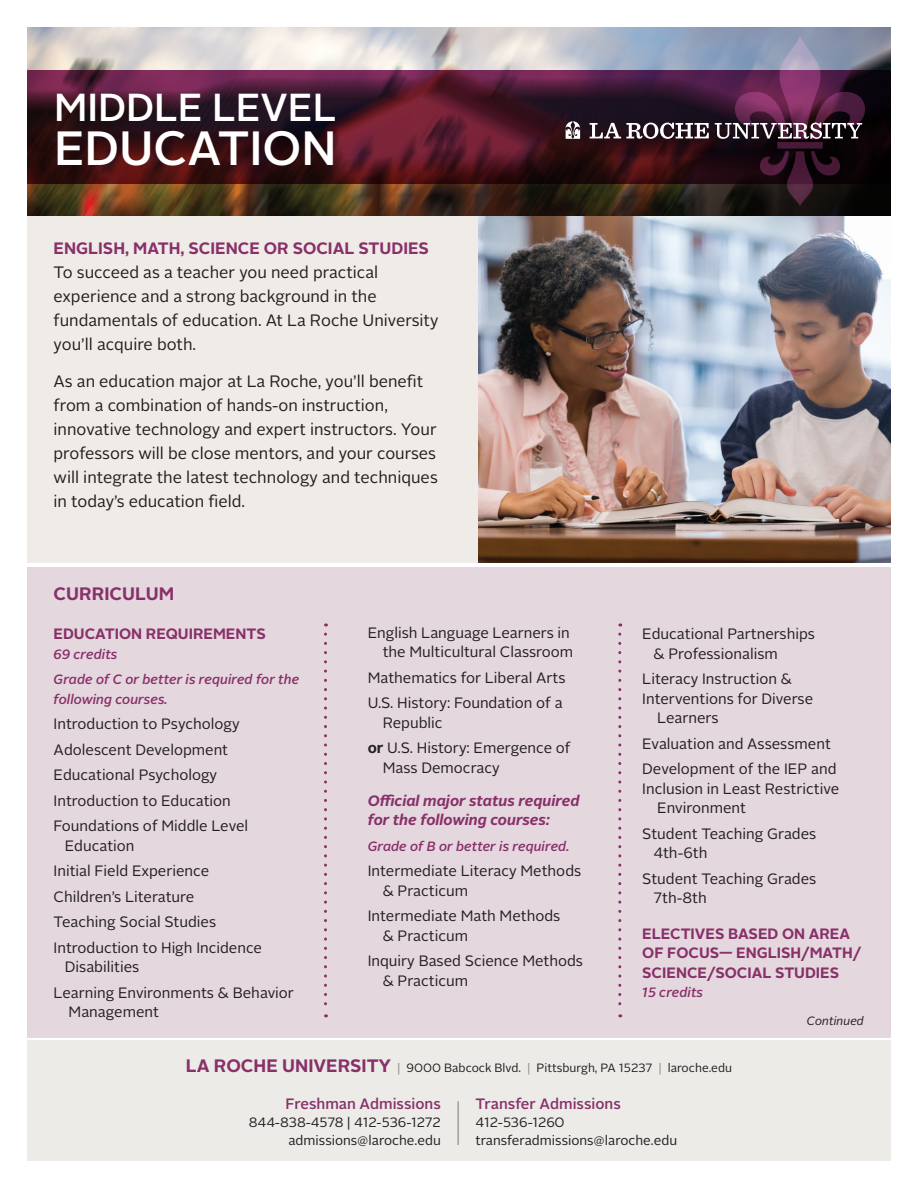
<style>
.page{position:relative;width:918px;height:1188px;background:#fff}
.page>*{position:absolute;margin:0;border:0;box-sizing:border-box;transform-origin:0 0}
.t1{font:500 48px "Alright Sans";color:#fff}
.t2{font:500 39px "Alright Sans";color:#fff}
.t3{font:700 18px "Alright Sans";color:#883069}
.t4{font:16.5px/24px "Alright Sans";color:#231f20}
.t5{font:700 16.5px "Alright Sans";color:#883069}
.Classes_List{font:15px/19.5px "Alright Sans";color:#231f20}
.Classes_Headers{font:700 15px/19.5px "Alright Sans";color:#883069}
.Classes_List-2{font:italic 700 15px/19.5px "Alright Sans";color:#883069}
.t6{font:500 15px "Alright Sans";color:#883069}
.t7{font:13.5px "Alright Sans";color:#231f20}
.Classes_List-3{font:italic 500 13.5px/19.5px "Alright Sans";color:#883069}
.Classes_Headers-2{font:italic 500 13.5px "Alright Sans";color:#883069}
.t8{font:12px "Alright Sans";color:#231f20}
.t9{font:italic 12px "Alright Sans";color:#231f20}
.s1{font-weight:700}
.s2{font-weight:700;font-size:18px;color:#883069}
.s3{color:#998b7d}
</style>
<div class="page">
<div style="left:27px;top:209px;width:864px;height:354px;background:#efebe7"></div>
<img style="left:479px;top:216px;width:412px;height:347px">
<div style="left:27px;top:567px;width:864px;height:471px;background:#e5d7de"></div>
<svg style="left:324px;top:634px;width:3px;height:383px"></svg>
<svg style="left:618px;top:634px;width:3px;height:383px"></svg>
<div style="left:27px;top:1041px;width:864px;height:120px;background:#ecebe7"></div>
<hr style="left:458px;top:1101px;width:1px;height:44px;background:#85776f">
<img style="left:27px;top:27px;width:864px;height:189px">
<svg style="left:27px;top:70px;width:864px;height:114px"></svg>
<img style="left:736px;top:36px;width:128px;height:170px">
<svg style="left:590px;top:123px;width:119px;height:16px"></svg>
<svg style="left:715px;top:123px;width:147px;height:16px"></svg>
<svg style="left:566px;top:121px;width:15px;height:18px"></svg>
<p class="t2" style="left:54px;top:80px;width:284px">MIDDLE LEVEL</p>
<p class="t1" style="left:54px;top:115px;width:284px">EDUCATION</p>
<p class="t5" style="left:54px;top:236px;width:377px">ENGLISH, MATH, SCIENCE OR SOCIAL STUDIES</p>
<p class="t4" style="left:54px;top:260px;width:386px">To succeed as a teacher you need practical experience and a strong background in the fundamentals of education. At La Roche University you’ll acquire both.</p>
<p class="t4" style="left:54px;top:370px;width:386px">As an education major at La Roche, you’ll benefit from a combination of hands-on instruction, innovative technology and expert instructors. Your professors will be close mentors, and your courses will integrate the latest technology and techniques in today’s education field.</p>
<p class="t3" style="left:54px;top:581px;width:122px">CURRICULUM</p>
<p class="Classes_Headers" style="left:54px;top:625px;width:214px">EDUCATION REQUIREMENTS</p>
<p class="Classes_Headers-2" style="left:54px;top:645px;width:65px">69 credits</p>
<p class="Classes_List-3" style="left:54px;top:670px;width:247px">Grade of C or better is required for the following courses.</p>
<p class="Classes_List" style="left:54px;top:715px;width:188px">Introduction to Psychology</p>
<p class="Classes_List" style="left:54px;top:740px;width:176px">Adolescent Development</p>
<p class="Classes_List" style="left:54px;top:766px;width:165px">Educational Psychology</p>
<p class="Classes_List" style="left:54px;top:791px;width:179px">Introduction to Education</p>
<p class="Classes_List" style="left:65px;top:817px;width:185px;text-indent:-11px">Foundations of Middle Level<br>Education</p>
<p class="Classes_List" style="left:54px;top:862px;width:157px">Initial Field Experience</p>
<p class="Classes_List" style="left:54px;top:887px;width:142px">Children’s Literature</p>
<p class="Classes_List" style="left:54px;top:913px;width:164px">Teaching Social Studies</p>
<p class="Classes_List" style="left:65px;top:938px;width:199px;text-indent:-11px">Introduction to High Incidence<br>Disabilities</p>
<p class="Classes_List" style="left:69px;top:983px;width:227px;text-indent:-15px">Learning Environments &amp; Behavior<br>Management</p>
<p class="Classes_List" style="left:368px;top:623px;width:207px;text-align:right">English Language Learners in the Multicultural Classroom</p>
<p class="Classes_List" style="left:368px;top:668px;width:199px">Mathematics for Liberal Arts</p>
<p class="Classes_List" style="left:383px;top:693px;width:182px;text-indent:-15px">U.S. History: Foundation of a<br>Republic</p>
<p class="Classes_List" style="left:383px;top:738px;width:189px;text-indent:-15px"><span class="s1">or</span> U.S. History: Emergence of<br>Mass Democracy</p>
<p class="Classes_List-2" style="left:368px;top:791px;width:213px">Official major status required for the following courses:</p>
<p class="Classes_List-3" style="left:368px;top:836px;width:203px">Grade of B or better is required.</p>
<p class="Classes_List" style="left:383px;top:861px;width:200px;text-indent:-15px">Intermediate Literacy Methods &amp; Practicum</p>
<p class="Classes_List" style="left:383px;top:906px;width:179px;text-indent:-15px">Intermediate Math Methods &amp; Practicum</p>
<p class="Classes_List" style="left:383px;top:951px;width:202px;text-indent:-15px">Inquiry Based Science Methods &amp; Practicum</p>
<p class="Classes_List" style="left:654px;top:624px;width:163px;text-indent:-11px">Educational Partnerships &amp; Professionalism</p>
<p class="Classes_List" style="left:642px;top:669px;width:151px">Literacy Instruction &amp;</p>
<p class="Classes_List" style="left:642px;top:689px;width:172px">Interventions for Diverse</p>
<p class="Classes_List" style="left:657px;top:708px;width:63px">Learners</p>
<p class="Classes_List" style="left:642px;top:734px;width:190px">Evaluation and Assessment</p>
<p class="Classes_List" style="left:642px;top:759px;width:196px">Development of the IEP and</p>
<p class="Classes_List" style="left:642px;top:779px;width:199px">Inclusion in Least Restrictive</p>
<p class="Classes_List" style="left:657px;top:798px;width:90px">Environment</p>
<p class="Classes_List" style="left:654px;top:824px;width:164px;text-indent:-11px">Student Teaching Grades<br>4th-6th</p>
<p class="Classes_List" style="left:654px;top:869px;width:164px;text-indent:-11px">Student Teaching Grades<br>7th-8th</p>
<p class="Classes_Headers" style="left:642px;top:924px;width:220px">ELECTIVES BASED ON AREA<br>OF FOCUS— ENGLISH/MATH/<br>SCIENCE/SOCIAL STUDIES</p>
<p class="Classes_Headers-2" style="left:642px;top:983px;width:62px">15 credits</p>
<p class="t9" style="left:807px;top:1013px;width:59px">Continued</p>
<p class="t8" style="left:186px;top:1059px;width:548px"><span class="s2">LA ROCHE UNIVERSITY</span> <span class="s3">|</span> 9000 Babcock Blvd. <span class="s3">|</span> Pittsburgh, PA 15237 <span class="s3">|</span> laroche.edu</p>
<p class="t6" style="left:286px;top:1093px;width:157px">Freshman Admissions</p>
<p class="t7" style="left:249px;top:1113px;width:194px">844-838-4578 | 412-536-1272</p>
<p class="t7" style="left:289px;top:1131px;width:154px">admissions@laroche.edu</p>
<p class="t6" style="left:475px;top:1093px;width:147px">Transfer Admissions</p>
<p class="t7" style="left:475px;top:1113px;width:91px">412-536-1260</p>
<p class="t7" style="left:475px;top:1131px;width:203px">transferadmissions@laroche.edu</p>
</div>
